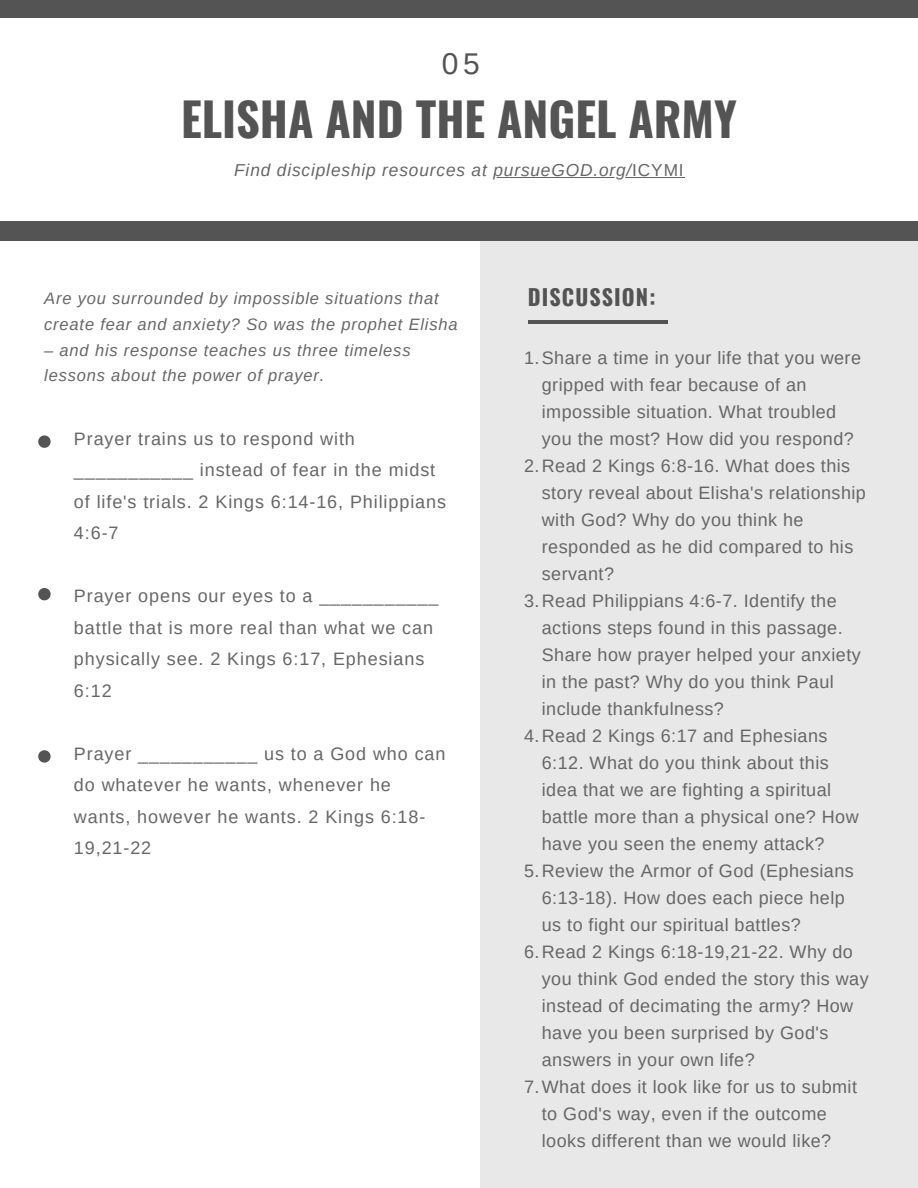
<style>
.page{position:relative;width:918px;height:1188px;background:#fff}
.page>*{position:absolute;margin:0;border:0;box-sizing:border-box;transform-origin:0 0}
.t1{font:700 46.2px "Oswald";color:#545454}
.t2{font:30px "Arimo";color:#545454}
.t3{font:700 22.05px "Oswald";letter-spacing:.05em;color:#545454}
.t4{font:18px/27px "Arimo";letter-spacing:.025em;color:#666}
.t5{font:18px/31.5px "Arimo";letter-spacing:.05em;color:#666}
.t6{font:italic 17.25px "Arimo";letter-spacing:.05em;color:#666}
.t7{font:italic 16.5px/25.8px "Arimo";letter-spacing:.05em;color:#666}
.s1{font-style:normal}
</style>
<div class="page">
<div style="left:0;top:0;width:918px;height:18px;background:#545454"></div>
<div style="left:480px;top:241px;width:438px;height:947px;background:#e8e8e8"></div>
<hr style="left:528px;top:320px;width:139px;height:3px;background:#545454">
<hr style="left:493px;top:177px;width:139px;height:1px;background:#666">
<hr style="left:632px;top:177px;width:53px;height:1px;background:#666">
<div style="left:0;top:222px;width:918px;height:19px;background:#545454"></div>
<svg style="left:38px;top:588px;width:13px;height:12px"></svg>
<svg style="left:38px;top:750px;width:13px;height:13px"></svg>
<svg style="left:38px;top:435px;width:13px;height:13px"></svg>
<p class="t2" style="left:442px;top:47px;width:39px">05</p>
<p class="t1" style="left:181px;top:83px;width:557px">ELISHA AND THE ANGEL ARMY</p>
<p class="t6" style="left:234px;top:160px;width:451px">Find discipleship resources at pursueGOD.org/<span class="s1">ICYMI</span></p>
<p class="t7" style="left:44px;top:285px;width:415px">Are you surrounded by impossible situations that create fear and anxiety? So was the prophet Elisha</p>
<p class="t7" style="left:44px;top:337px;width:368px">– and his response teaches us three timeless lessons about the power of prayer.</p>
<p class="t5" style="left:74px;top:423px;width:374px">Prayer trains us to respond with ___________ instead of fear in the midst of life's trials. 2 Kings 6:14-16, Philippians<br>4:6-7</p>
<p class="t5" style="left:74px;top:580px;width:366px">Prayer opens our eyes to a ___________ battle that is more real than what we can physically see. 2 Kings 6:17, Ephesians<br>6:12</p>
<p class="t5" style="left:74px;top:738px;width:373px">Prayer ___________ us to a God who can do whatever he wants, whenever he wants, however he wants. 2 Kings 6:18-<br>19,21-22</p>
<p class="t3" style="left:528px;top:280px;width:129px">DISCUSSION:</p>
<p class="t4" style="left:542px;top:345px;width:321px;text-indent:-18px">1.Share a time in your life that you were gripped with fear because of an impossible situation. What troubled you the most? How did you respond?</p>
<p class="t4" style="left:542px;top:453px;width:326px;text-indent:-18px">2.Read 2 Kings 6:8-16. What does this story reveal about Elisha's relationship with God? Why do you think he responded as he did compared to his servant?</p>
<p class="t4" style="left:542px;top:588px;width:320px;text-indent:-18px">3.Read Philippians 4:6-7. Identify the actions steps found in this passage.<br>Share how prayer helped your anxiety in the past? Why do you think Paul include thankfulness?</p>
<p class="t4" style="left:542px;top:723px;width:318px;text-indent:-18px">4.Read 2 Kings 6:17 and Ephesians 6:12. What do you think about this idea that we are fighting a spiritual battle more than a physical one? How have you seen the enemy attack?</p>
<p class="t4" style="left:542px;top:858px;width:313px;text-indent:-18px">5.Review the Armor of God (Ephesians<br>6:13-18). How does each piece help us to fight our spiritual battles?</p>
<p class="t4" style="left:542px;top:939px;width:328px;text-indent:-18px">6.Read 2 Kings 6:18-19,21-22. Why do you think God ended the story this way instead of decimating the army? How have you been surprised by God's answers in your own life?</p>
<p class="t4" style="left:542px;top:1074px;width:317px;text-indent:-18px">7.What does it look like for us to submit to God's way, even if the outcome looks different than we would like?</p>
</div>
